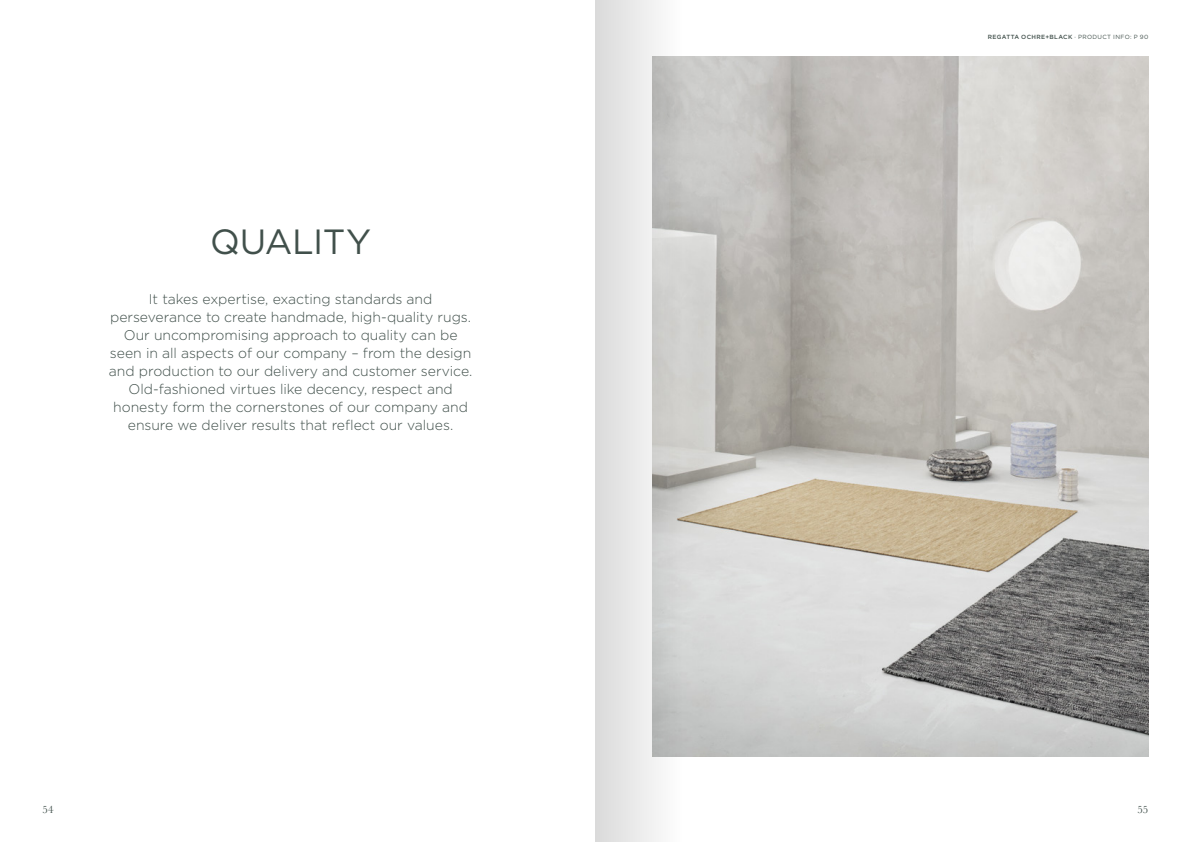
<style>
.page{position:relative;width:1191px;height:842px;background:#fff}
.page>*{position:absolute;margin:0;border:0;box-sizing:border-box;transform-origin:0 0}
.t1{font:35px "Gotham Pro";letter-spacing:-.015em;color:#41504b}
.t2{font:300 14px/18px "Gotham Pro";letter-spacing:-.005em;color:#41504b;text-align:center}
.t3{font:11px "Baskerville";color:#41504b}
.t4{font:500 6px "Gotham Pro";letter-spacing:.055em;color:#41504b}
.s1{font-weight:400}
</style>
<div class="page">
<img style="left:683px;top:57px;width:465px;height:700px">
<svg style="left:595px;top:0;width:88px;height:842px;background:#dddedd"></svg>
<h1 class="t1" style="left:210px;top:222px;width:163px">QUALITY</h1>
<p class="t2" style="left:109px;top:290px;width:365px">It takes expertise, exacting standards and perseverance to create handmade, high-quality rugs.<br>Our uncompromising approach to quality can be seen in all aspects of our company – from the design and production to our delivery and customer service.<br>Old-fashioned virtues like decency, respect and honesty form the cornerstones of our company and ensure we deliver results that reflect our values.</p>
<p class="t4" style="left:987px;top:33px;width:162px">REGATTA OCHRE+BLACK <span class="s1">· PRODUCT INFO: P 90</span></p>
<p class="t3" style="left:43px;top:802px;width:13px">54</p>
<p class="t3" style="left:1137px;top:802px;width:12px">55</p>
</div>
